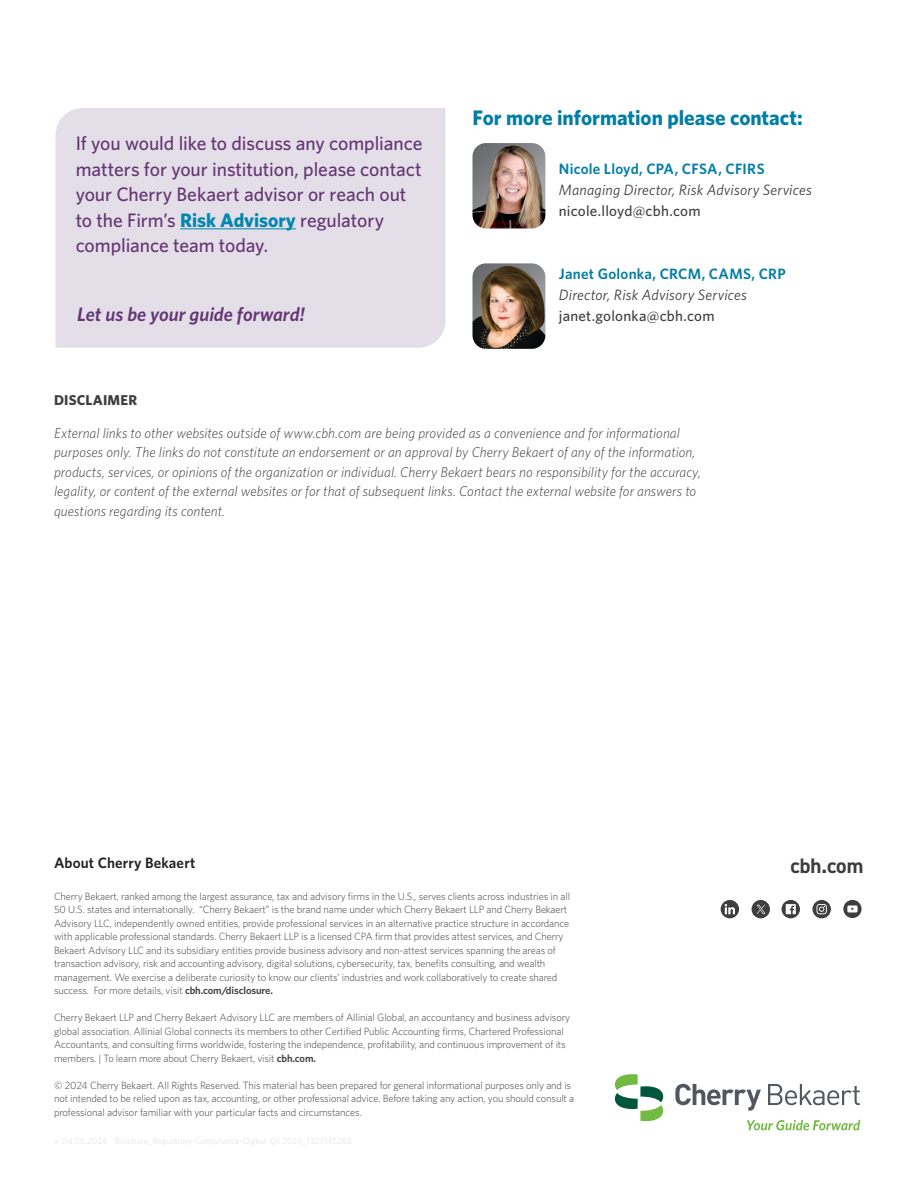
<style>
.page{position:relative;width:918px;height:1188px;background:#fff}
.page>*{position:absolute;margin:0;border:0;box-sizing:border-box;transform-origin:0 0}
.Body_Copy_Headline{font:700 21px "Whitney";color:#007ea6}
.t1{font:700 21px "DIN2014";color:#3c3c3d}
.Box_Text{font:500 19.5px/25.5px "Whitney";letter-spacing:-.005em;color:#633673}
.Box_Text-2{font:italic 600 19.5px "Whitney";color:#633673}
.Contact_Name{font:italic 15px/21px "Whitney";letter-spacing:.01em;color:#3e3e3f}
.Contact_Name-2{font:500 15px "Whitney";letter-spacing:.015em;color:#3e3e3f}
.t2{font:600 15px "Whitney";letter-spacing:.01em;color:#231f20}
.Body_Copy{font:italic 300 14.25px/19.5px "Whitney";letter-spacing:.005em;color:#3e3e3f}
.Body_Copy-2{font:700 14.25px "Whitney";letter-spacing:.015em;color:#3e3e3f}
.t3{font:300 10.5px/13.5px "Whitney";letter-spacing:-.01em;color:#3e3e3f}
.s1{font-weight:700;color:#0087ad}
.s2{font-weight:600;font-style:normal;color:#007ea6}
.s3{font-weight:600}
</style>
<div class="page">
<svg style="left:675px;top:1084px;width:86px;height:27px"></svg>
<svg style="left:768px;top:1084px;width:92px;height:21px"></svg>
<svg style="left:615px;top:1074px;width:48px;height:48px"></svg>
<svg style="left:747px;top:1120px;width:113px;height:10px"></svg>
<svg style="left:721px;top:900px;width:18px;height:18px"></svg>
<svg style="left:752px;top:900px;width:18px;height:18px"></svg>
<svg style="left:812px;top:900px;width:19px;height:18px"></svg>
<svg style="left:843px;top:900px;width:19px;height:18px"></svg>
<svg style="left:782px;top:900px;width:18px;height:18px"></svg>
<img style="left:472px;top:143px;width:73px;height:85px">
<img style="left:472px;top:263px;width:73px;height:86px">
<div style="left:56px;top:108px;width:390px;height:240px;background:#e4dee8"></div>
<hr style="left:180px;top:228px;width:116px;height:1px;background:#0087ad">
<p class="Box_Text" style="left:76px;top:131px;width:348px">If you would like to discuss any compliance matters for your institution, please contact your Cherry Bekaert advisor or reach out to the Firm’s <span class="s1">Risk Advisory</span> regulatory compliance team today.</p>
<p class="Body_Copy_Headline" style="left:472px;top:103px;width:332px">For more information please contact:</p>
<p class="Contact_Name" style="left:559px;top:157px;width:254px"><span class="s2">Nicole Lloyd, CPA, CFSA, CFIRS<br></span>Managing Director, Risk Advisory Services</p>
<p class="Contact_Name-2" style="left:559px;top:200px;width:143px">nicole.lloyd@cbh.com</p>
<p class="Contact_Name" style="left:559px;top:262px;width:228px"><span class="s2">Janet Golonka, CRCM, CAMS, CRP<br></span>Director, Risk Advisory Services</p>
<p class="Box_Text-2" style="left:77px;top:301px;width:229px">Let us be your guide forward!</p>
<p class="Contact_Name-2" style="left:559px;top:305px;width:157px">janet.golonka@cbh.com</p>
<p class="Body_Copy-2" style="left:54px;top:390px;width:85px">DISCLAIMER</p>
<p class="Body_Copy" style="left:54px;top:423px;width:648px">External links to other websites outside of www.cbh.com are being provided as a convenience and for informational purposes only. The links do not constitute an endorsement or an approval by Cherry Bekaert of any of the information, products, services, or opinions of the organization or individual. Cherry Bekaert bears no responsibility for the accuracy, legality, or content of the external websites or for that of subsequent links. Contact the external website for answers to questions regarding its content.</p>
<h3 class="t2" style="left:54px;top:853px;width:143px">About Cherry Bekaert</h3>
<p class="t3" style="left:54px;top:889px;width:518px">Cherry Bekaert, ranked among the largest assurance, tax and advisory firms in the U.S., serves clients across industries in all 50 U.S. states and internationally. “Cherry Bekaert” is the brand name under which Cherry Bekaert LLP and Cherry Bekaert Advisory LLC, independently owned entities, provide professional services in an alternative practice structure in accordance with applicable professional standards. Cherry Bekaert LLP is a licensed CPA firm that provides attest services, and Cherry Bekaert Advisory LLC and its subsidiary entities provide business advisory and non-attest services spanning the areas of transaction advisory, risk and accounting advisory, digital solutions, cybersecurity, tax, benefits consulting, and wealth management. We exercise a deliberate curiosity to know our clients’ industries and work collaboratively to create shared success. For more details, visit <span class="s3">cbh.com/disclosure.</span></p>
<p class="t3" style="left:54px;top:1011px;width:518px">Cherry Bekaert LLP and Cherry Bekaert Advisory LLC are members of Allinial Global, an accountancy and business advisory global association. Allinial Global connects its members to other Certified Public Accounting firms, Chartered Professional Accountants, and consulting firms worldwide, fostering the independence, profitability, and continuous improvement of its members. | To learn more about Cherry Bekaert, visit <span class="s3">cbh.com.</span></p>
<p class="t3" style="left:54px;top:1078px;width:522px">© 2024 Cherry Bekaert. All Rights Reserved. This material has been prepared for general informational purposes only and is not intended to be relied upon as tax, accounting, or other professional advice. Before taking any action, you should consult a professional advisor familiar with your particular facts and circumstances.</p>
<h1 class="t1" style="left:790px;top:852px;width:75px">cbh.com</h1>
</div>
